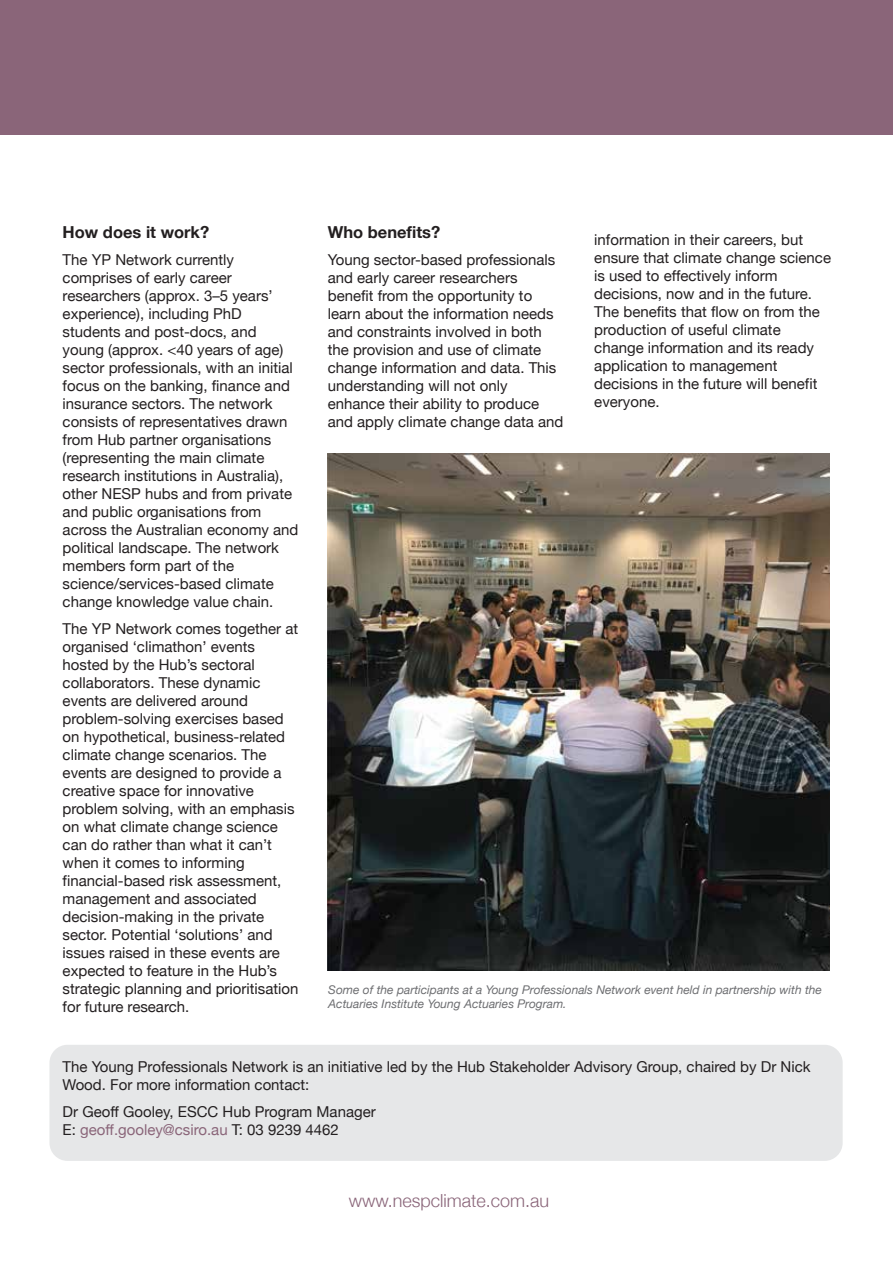
<style>
.page{position:relative;width:893px;height:1263px;background:#fff}
.page>*{position:absolute;margin:0;border:0;box-sizing:border-box;transform-origin:0 0}
.t1{font:300 18px "Helvetica Neue";color:#8a6579}
.t2{font:700 16.5px "Helvetica Neue";color:#231f20}
.t3{font:15px/18px "Helvetica Neue";color:#231f20}
.t4{font:italic 12px/14.4px "Helvetica Neue";color:#6d6e71}
.s1{color:#8a6579}
</style>
<div class="page">
<div style="left:0;top:0;width:893px;height:135px;background:#8a6579"></div>
<div style="left:49px;top:1045px;width:794px;height:116px;background:#e6e7e8;border-radius:18px"></div>
<img style="left:328px;top:454px;width:502px;height:516px">
<p class="t2" style="left:63px;top:219px;width:148px">How does it work?</p>
<p class="t3" style="left:63px;top:251px;width:237px">The YP Network currently comprises of early career researchers (approx. 3–5 years’ experience), including PhD students and post-docs, and young (approx. &lt;40 years of age) sector professionals, with an initial focus on the banking, finance and insurance sectors. The network consists of representatives drawn from Hub partner organisations (representing the main climate research institutions in Australia), other NESP hubs and from private and public organisations from across the Australian economy and political landscape. The network members form part of the science/services-based climate change knowledge value chain.</p>
<p class="t3" style="left:63px;top:620px;width:237px">The YP Network comes together at organised ‘climathon’ events hosted by the Hub’s sectoral collaborators. These dynamic events are delivered around problem-solving exercises based on hypothetical, business-related climate change scenarios. The events are designed to provide a creative space for innovative problem solving, with an emphasis on what climate change science can do rather than what it can’t when it comes to informing financial-based risk assessment, management and associated decision-making in the private sector. Potential ‘solutions’ and issues raised in these events are expected to feature in the Hub’s strategic planning and prioritisation for future research.</p>
<p class="t2" style="left:328px;top:219px;width:114px">Who benefits?</p>
<p class="t3" style="left:328px;top:251px;width:237px">Young sector-based professionals and early career researchers benefit from the opportunity to learn about the information needs and constraints involved in both the provision and use of climate change information and data. This understanding will not only enhance their ability to produce and apply climate change data and</p>
<p class="t3" style="left:594px;top:231px;width:238px">information in their careers, but ensure that climate change science is used to effectively inform decisions, now and in the future.<br>The benefits that flow on from the production of useful climate change information and its ready application to management decisions in the future will benefit everyone.</p>
<p class="t4" style="left:328px;top:983px;width:495px">Some of the participants at a Young Professionals Network event held in partnership with the<br>Actuaries Institute Young Actuaries Program.</p>
<p class="t3" style="left:63px;top:1058px;width:749px">The Young Professionals Network is an initiative led by the Hub Stakeholder Advisory Group, chaired by Dr Nick<br>Wood. For more information contact:</p>
<p class="t3" style="left:63px;top:1103px;width:315px">Dr Geoff Gooley, ESCC Hub Program Manager<br>E: <span class="s1">geoff.gooley@csiro.au</span> T: 03 9239 4462</p>
<p class="t1" style="left:349px;top:1190px;width:202px">www.nespclimate.com.au</p>
</div>
